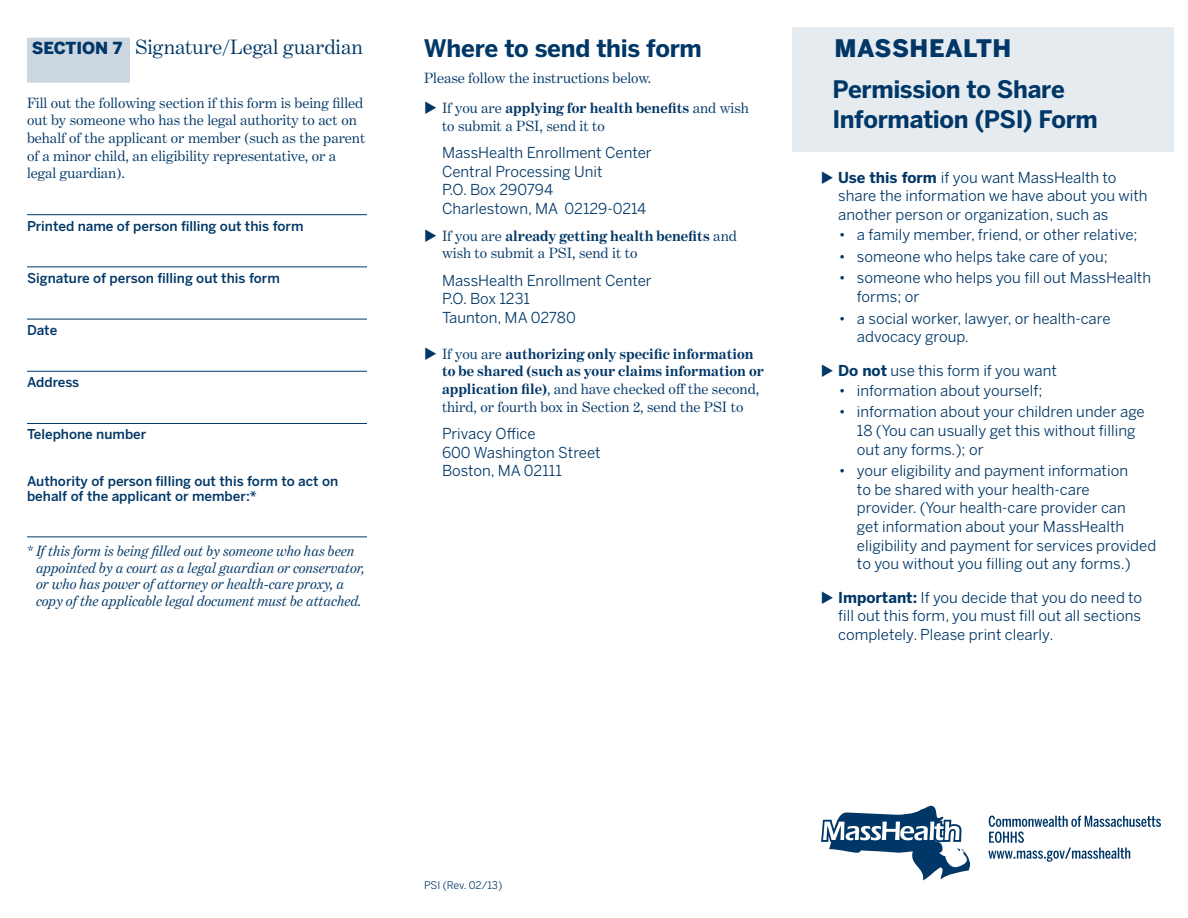
<style>
.page{position:relative;width:1188px;height:918px;background:#fff}
.page>*{position:absolute;margin:0;border:0;box-sizing:border-box;transform-origin:0 0}
.t1{font:700 24px/30px "Benton Sans";letter-spacing:-.015em;color:#003767}
.t2{font:900 24px "Benton Sans";letter-spacing:.025em;color:#003767}
.t3{font:21px "Benton Modern One";color:#003767}
.t4{font:15px/18.6px "Benton Sans";color:#003767}
.t5{font:15px/17.7px "Benton Modern One";color:#003767}
.t6{font:italic 15px/16.5px "Benton Modern One";color:#003767}
.t7{font:700 15px/17.7px "Benton Modern One";color:#003767}
.t8{font:500 13.5px/15px "Benton Sans";color:#003767}
.t9{font:10.5px "Benton Sans";letter-spacing:-.015em;color:#003767}
.s1{font-family:"Benton Sans";font-weight:900;font-size:16.5px}
.s2{font-style:normal}
.s3{font-weight:700}
.s4{font-weight:400}
</style>
<div class="page">
<div style="left:793px;top:27px;width:381px;height:124px;background:#e6ebf0"></div>
<div style="left:27px;top:38px;width:103px;height:45px;background:#ccd7e1"></div>
<hr style="left:27px;top:214px;width:340px;height:1px;background:#003767">
<hr style="left:27px;top:267px;width:340px;height:1px;background:#003767">
<hr style="left:27px;top:319px;width:340px;height:1px;background:#003767">
<hr style="left:27px;top:371px;width:340px;height:1px;background:#003767">
<hr style="left:27px;top:423px;width:340px;height:1px;background:#003767">
<hr style="left:27px;top:537px;width:340px;height:1px;background:#003767">
<svg style="left:988px;top:816px;width:173px;height:46px"></svg>
<svg style="left:821px;top:805px;width:149px;height:75px"></svg>
<h2 class="t3" style="left:32px;top:35px;width:333px"><span class="s1">SECTION 7</span> Signature/Legal guardian</h2>
<p class="t5" style="left:27px;top:94px;width:340px">Fill out the following section if this form is being filled out by someone who has the legal authority to act on behalf of the applicant or member (such as the parent of a minor child, an eligibility representative, or a legal guardian).</p>
<p class="t8" style="left:27px;top:218px;width:278px">Printed name of person filling out this form</p>
<p class="t8" style="left:27px;top:270px;width:254px">Signature of person filling out this form</p>
<p class="t8" style="left:27px;top:322px;width:32px">Date</p>
<p class="t8" style="left:27px;top:375px;width:54px">Address</p>
<p class="t8" style="left:27px;top:427px;width:121px">Telephone number</p>
<p class="t8" style="left:27px;top:473px;width:313px">Authority of person filling out this form to act on behalf of the applicant or member:*</p>
<p class="t6" style="left:36px;top:543px;width:331px;text-indent:-9px"><span class="s2">*</span> If this form is being filled out by someone who has been appointed by a court as a legal guardian or conservator, or who has power of attorney or health-care proxy, a copy of the applicable legal document must be attached.</p>
<h1 class="t1" style="left:424px;top:33px;width:279px">Where to send this form</h1>
<h1 class="t2" style="left:834px;top:34px;width:178px">MASSHEALTH</h1>
<p class="t5" style="left:424px;top:69px;width:229px">Please follow the instructions below.</p>
<p class="t5" style="left:442px;top:99px;width:308px;text-indent:-18px">◆ If you are <span class="s3">applying for health benefits</span> and wish to submit a PSI, send it to</p>
<p class="t4" style="left:442px;top:143px;width:211px">MassHealth Enrollment Center<br>Central Processing Unit<br>P.O. Box 290794<br>Charlestown, MA 02129-0214</p>
<p class="t5" style="left:442px;top:227px;width:296px;text-indent:-18px">◆ If you are <span class="s3">already getting health benefits</span> and wish to submit a PSI, send it to</p>
<p class="t4" style="left:442px;top:271px;width:211px">MassHealth Enrollment Center<br>P.O. Box 1231<br>Taunton, MA 02780</p>
<p class="t7" style="left:442px;top:345px;width:323px;text-indent:-18px">◆ <span class="s4">If you are</span> authorizing only specific information to be shared (such as your claims information or application file)<span class="s4">, and have checked off the second, third, or fourth box in Section 2, send the PSI to</span></p>
<p class="t4" style="left:442px;top:424px;width:160px">Privacy Office<br>600 Washington Street<br>Boston, MA 02111</p>
<h1 class="t1" style="left:832px;top:74px;width:267px">Permission to Share<br>Information (PSI) Form</h1>
<p class="t4" style="left:838px;top:168px;width:311px;text-indent:-17px">◆ <span class="s3">Use this form</span> if you want MassHealth to share the information we have about you with another person or organization, such as</p>
<p class="t4" style="left:839px;top:225px;width:300px">• a family member, friend, or other relative;</p>
<p class="t4" style="left:839px;top:247px;width:270px">• someone who helps take care of you;</p>
<p class="t4" style="left:857px;top:268px;width:296px;text-indent:-18px">• someone who helps you fill out MassHealth forms; or</p>
<p class="t4" style="left:857px;top:309px;width:255px;text-indent:-18px">• a social worker, lawyer, or health-care advocacy group.</p>
<p class="t4" style="left:821px;top:361px;width:237px">◆ <span class="s3">Do not</span> use this form if you want</p>
<p class="t4" style="left:839px;top:381px;width:205px">• information about yourself;</p>
<p class="t4" style="left:857px;top:402px;width:289px;text-indent:-18px">• information about your children under age<br>18 (You can usually get this without filling out any forms.); or</p>
<p class="t4" style="left:857px;top:461px;width:301px;text-indent:-18px">• your eligibility and payment information<br>to be shared with your health-care<br>provider. (Your health-care provider can<br>get information about your MassHealth eligibility and payment for services provided to you without you filling out any forms.)</p>
<p class="t4" style="left:838px;top:588px;width:306px;text-align:justify;text-indent:-17px">◆ <span class="s3">Important:</span> If you decide that you do need to fill out this form, you must fill out all sections completely. Please print clearly.</p>
<p class="t9" style="left:424px;top:879px;width:80px">PSI (Rev. 02/13)</p>
</div>
